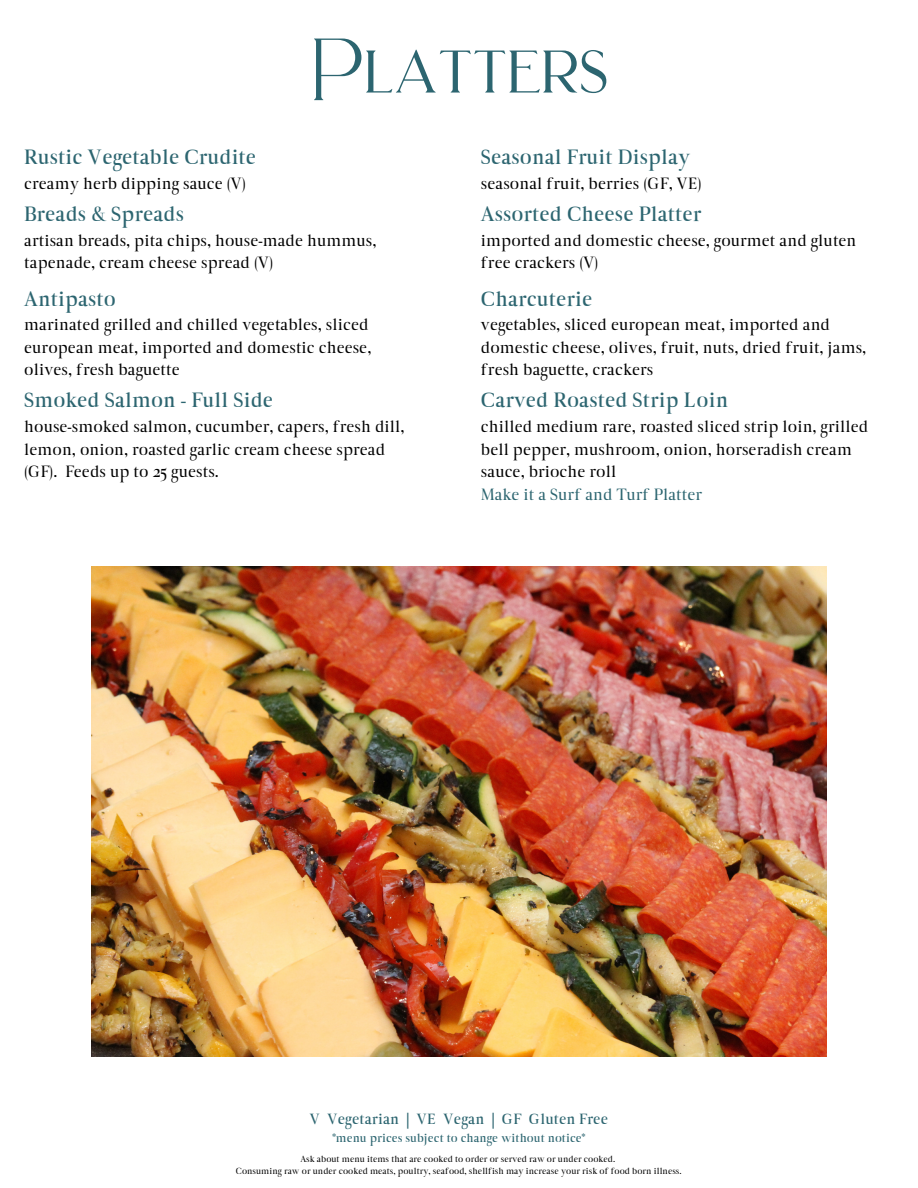
<style>
.page{position:relative;width:918px;height:1188px;background:#fff}
.page>*{position:absolute;margin:0;border:0;box-sizing:border-box;transform-origin:0 0}
.t1{font:60px "Brilon";color:#2c6570}
.t2{font:600 21px "Carra";color:#2c6570}
.t3{font:16.5px/22.5px "Carra";color:#000}
.t4{font:16.5px "Carra";color:#2c6570}
.t5{font:600 15px "Carra";color:#2c6570}
.t6{font:600 12px "Carra";color:#2c6570}
.t7{font:9px "Carra";color:#000}
</style>
<div class="page">
<img style="left:92px;top:567px;width:734px;height:489px">
<p class="t1" style="left:312px;top:24px;width:298px">Platters</p>
<p class="t2" style="left:24px;top:145px;width:234px">Rustic Vegetable Crudite</p>
<p class="t3" style="left:24px;top:173px;width:223px">creamy herb dipping sauce (V)</p>
<p class="t2" style="left:24px;top:202px;width:161px">Breads &amp; Spreads</p>
<p class="t3" style="left:24px;top:230px;width:354px">artisan breads, pita chips, house-made hummus, tapenade, cream cheese spread (V)</p>
<p class="t2" style="left:24px;top:286px;width:93px">Antipasto</p>
<p class="t3" style="left:24px;top:315px;width:349px">marinated grilled and chilled vegetables, sliced european meat, imported and domestic cheese, olives, fresh baguette</p>
<p class="t2" style="left:24px;top:388px;width:251px">Smoked Salmon - Full Side</p>
<p class="t3" style="left:24px;top:417px;width:382px">house-smoked salmon, cucumber, capers, fresh dill, lemon, onion, roasted garlic cream cheese spread (GF). Feeds up to 25 guests.</p>
<p class="t2" style="left:481px;top:145px;width:211px">Seasonal Fruit Display</p>
<p class="t3" style="left:481px;top:173px;width:222px">seasonal fruit, berries (GF, VE)</p>
<p class="t2" style="left:481px;top:202px;width:222px">Assorted Cheese Platter</p>
<p class="t3" style="left:481px;top:230px;width:377px">imported and domestic cheese, gourmet and gluten free crackers (V)</p>
<p class="t2" style="left:481px;top:286px;width:113px">Charcuterie</p>
<p class="t3" style="left:481px;top:315px;width:387px">vegetables, sliced european meat, imported and domestic cheese, olives, fruit, nuts, dried fruit, jams, fresh baguette, crackers</p>
<p class="t2" style="left:481px;top:388px;width:249px">Carved Roasted Strip Loin</p>
<p class="t3" style="left:481px;top:417px;width:389px">chilled medium rare, roasted sliced strip loin, grilled bell pepper, mushroom, onion, horseradish cream sauce, brioche roll</p>
<p class="t4" style="left:481px;top:485px;width:223px">Make it a Surf and Turf Platter</p>
<p class="t5" style="left:310px;top:1110px;width:300px">V Vegetarian | VE Vegan | GF Gluten Free</p>
<p class="t6" style="left:332px;top:1131px;width:254px">*menu prices subject to change without notice*</p>
<p class="t7" style="left:300px;top:1153px;width:316px">Ask about menu items that are cooked to order or served raw or under cooked.</p>
<p class="t7" style="left:236px;top:1165px;width:447px">Consuming raw or under cooked meats, poultry, seafood, shellfish may increase your risk of food born illness.</p>
</div>
